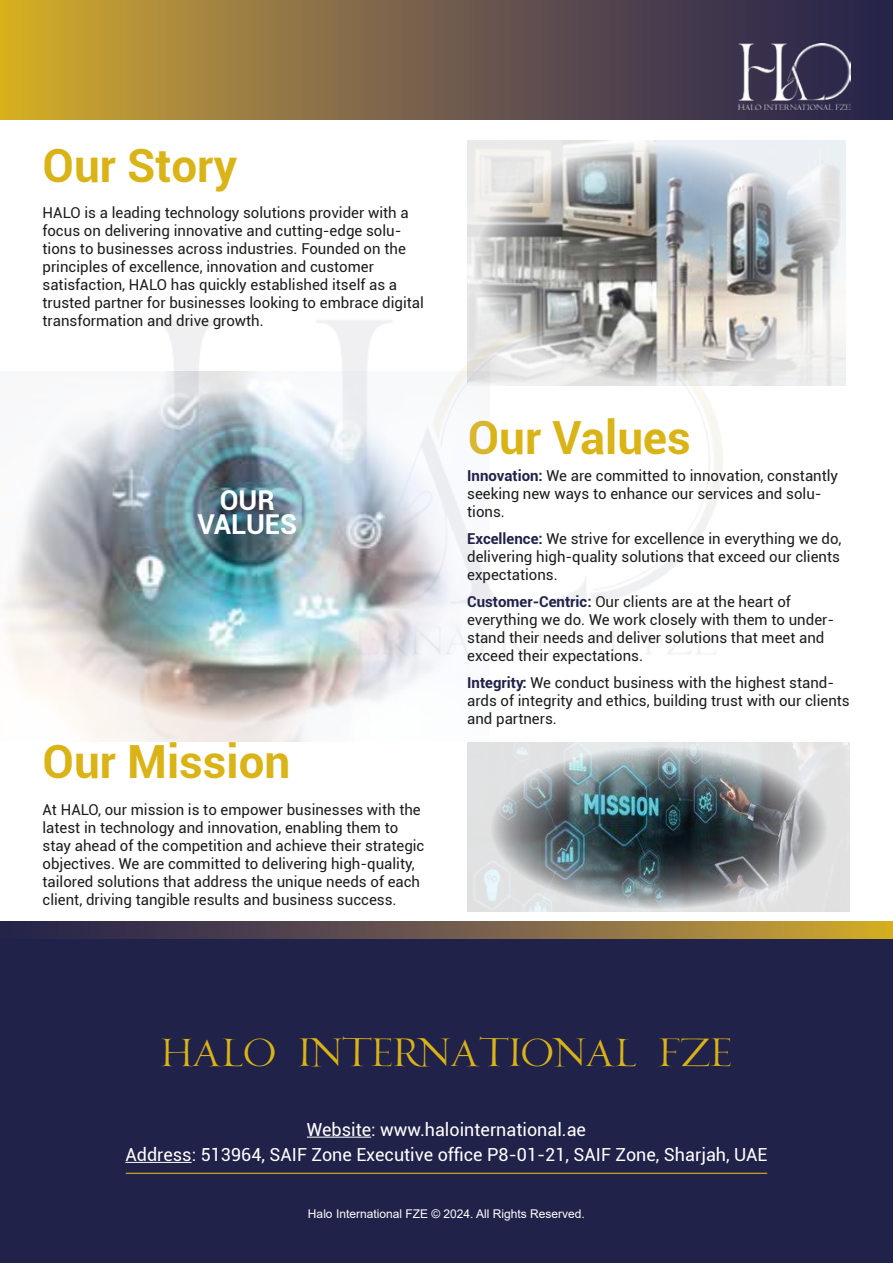
<style>
.page{position:relative;width:893px;height:1263px;background:#fff}
.page>*{position:absolute;margin:0;border:0;box-sizing:border-box;transform-origin:0 0}
.t1{font:700 45.75px "Roboto";color:#dab317}
.t2{font:300 36.9px "New Horizon Titling W00";color:#dab317}
.t3{font:700 27.45px/24.2px "Roboto";color:#fff;text-align:center}
.t4{font:18px "Roboto";color:#fff}
.t5{font:15px/18px "Roboto";color:#1d1d1b}
.t6{font:12px "Arial";color:#fff}
.s1{font-weight:700;color:#212249}
</style>
<div class="page">
<svg style="left:0;top:0;width:893px;height:120px"></svg>
<img style="left:4px;top:372px;width:486px;height:369px">
<img style="left:468px;top:743px;width:382px;height:169px">
<div style="left:0;top:939px;width:893px;height:324px;background:#212249"></div>
<svg style="left:0;top:921px;width:893px;height:18px"></svg>
<hr style="left:307px;top:1137px;width:64px;height:1px;background:#fff">
<hr style="left:125px;top:1162px;width:67px;height:1px;background:#fff">
<hr style="left:126px;top:1173px;width:641px;height:1px;background:#dab317">
<img style="left:738px;top:44px;width:112px;height:65px">
<img style="left:467px;top:141px;width:378px;height:245px">
<h1 class="t1" style="left:43px;top:134px;width:196px">Our Story</h1>
<p class="t5" style="left:43px;top:203px;width:383px">HALO is a leading technology solutions provider with a focus on delivering innovative and cutting-edge solu&shy;tions to businesses across industries. Founded on the principles of excellence, innovation and customer satisfaction, HALO has quickly established itself as a trusted partner for businesses looking to embrace digital transformation and drive growth.</p>
<h3 class="t3" style="left:197px;top:487px;width:101px">OUR<br>VALUES</h3>
<h1 class="t1" style="left:43px;top:730px;width:249px">Our Mission</h1>
<p class="t5" style="left:43px;top:800px;width:383px">At HALO, our mission is to empower businesses with the latest in technology and innovation, enabling them to stay ahead of the competition and achieve their strategic objectives. We are committed to delivering high-quality, tailored solutions that address the unique needs of each client, driving tangible results and business success.</p>
<h1 class="t1" style="left:468px;top:405px;width:224px">Our Values</h1>
<p class="t5" style="left:467px;top:466px;width:372px"><span class="s1">Innovation:</span> We are committed to innovation, constantly seeking new ways to enhance our services and solu&shy;tions.</p>
<p class="t5" style="left:467px;top:529px;width:376px;text-align:justify"><span class="s1">Excellence:</span> We strive for excellence in everything we do, delivering high-quality solutions that exceed our clients expectations.</p>
<p class="t5" style="left:467px;top:592px;width:369px"><span class="s1">Customer-Centric:</span> Our clients are at the heart of everything we do. We work closely with them to under&shy;stand their needs and deliver solutions that meet and exceed their expectations.</p>
<p class="t5" style="left:467px;top:673px;width:384px"><span class="s1">Integrity:</span> We conduct business with the highest stand&shy;ards of integrity and ethics, building trust with our clients and partners.</p>
<h2 class="t2" style="left:161px;top:1033px;width:573px">HALO INTERNATIONAL FZE</h2>
<p class="t4" style="left:307px;top:1117px;width:281px">Website: www.halointernational.ae</p>
<p class="t4" style="left:125px;top:1142px;width:643px">Address: 513964, SAIF Zone Executive office P8-01-21, SAIF Zone, Sharjah, UAE</p>
<p class="t6" style="left:308px;top:1205px;width:278px">Halo International FZE © 2024. All Rights Reserved.</p>
</div>
